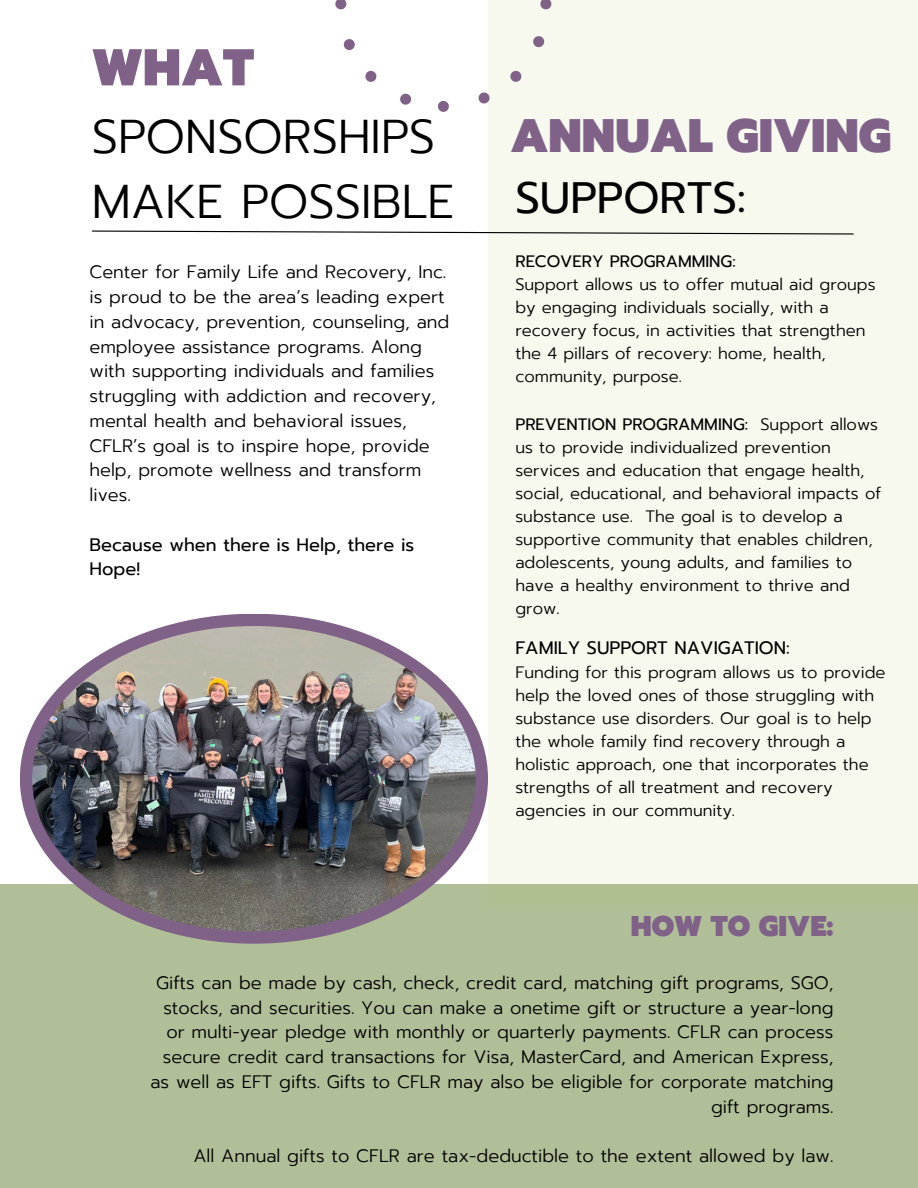
<style>
.page{position:relative;width:918px;height:1188px;background:#fff}
.page>*{position:absolute;margin:0;border:0;box-sizing:border-box;transform-origin:0 0}
.t1{font:900 51.75px "Prompt";color:#806289}
.t2{font:300 47.25px/65.2px "Prompt";color:#000}
.t3{font:900 46.8px "Prompt";color:#806289}
.t4{font:43.8px "Prompt";color:#000}
.t5{font:900 28.5px "Prompt";color:#806289}
.t6{font:300 18px/24.8px "Prompt";color:#000;text-align:right}
.t7{font:18px/24.8px "Prompt";color:#000}
.t8{font:300 16.5px/23px "Prompt";color:#000}
.t9{font:16.5px "Prompt";color:#000}
.s1{font-weight:400}
</style>
<div class="page">
<div style="left:0;top:884px;width:918px;height:304px;background:#b0bf98"></div>
<img style="left:20px;top:614px;width:468px;height:330px">
<div style="left:488px;top:0;width:430px;height:906px;background:#f7f9ef"></div>
<svg style="left:91px;top:230px;width:763px;height:5px"></svg>
<svg style="left:335px;top:0;width:216px;height:112px"></svg>
<h1 class="t1" style="left:92px;top:29px;width:164px">WHAT</h1>
<h2 class="t2" style="left:92px;top:105px;width:364px">SPONSORSHIPS<br>MAKE POSSIBLE</h2>
<h4 class="t6" style="left:89px;top:260px;width:361px;text-align:left">Center for Family Life and Recovery, Inc. is proud to be the area’s leading expert in advocacy, prevention, counseling, and employee assistance programs. Along with supporting individuals and families struggling with addiction and recovery, mental health and behavioral issues, CFLR’s goal is to inspire hope, provide help, promote wellness and transform lives.</h4>
<p class="t7" style="left:89px;top:532px;width:326px">Because when there is Help, there is<br>Hope!</p>
<h1 class="t3" style="left:510px;top:101px;width:382px">ANNUAL GIVING</h1>
<h3 class="t4" style="left:515px;top:165px;width:232px">SUPPORTS:</h3>
<p class="t9" style="left:515px;top:249px;width:222px">RECOVERY PROGRAMMING:</p>
<p class="t8" style="left:515px;top:273px;width:362px">Support allows us to offer mutual aid groups by engaging individuals socially, with a recovery focus, in activities that strengthen the 4 pillars of recovery: home, health, community, purpose.</p>
<p class="t8" style="left:515px;top:413px;width:367px"><span class="s1">PREVENTION PROGRAMMING:</span> Support allows us to provide individualized prevention services and education that engage health, social, educational, and behavioral impacts of substance use. The goal is to develop a supportive community that enables children, adolescents, young adults, and families to have a healthy environment to thrive and grow.</p>
<p class="t7" style="left:515px;top:636px;width:276px">FAMILY SUPPORT NAVIGATION:</p>
<p class="t8" style="left:515px;top:661px;width:372px">Funding for this program allows us to provide help the loved ones of those struggling with substance use disorders. Our goal is to help the whole family find recovery through a holistic approach, one that incorporates the strengths of all treatment and recovery agencies in our community.</p>
<p class="t5" style="left:631px;top:905px;width:204px">HOW TO GIVE:</p>
<p class="t6" style="left:150px;top:971px;width:684px">Gifts can be made by cash, check, credit card, matching gift programs, SGO, stocks, and securities. You can make a onetime gift or structure a year-long or multi-year pledge with monthly or quarterly payments. CFLR can process secure credit card transactions for Visa, MasterCard, and American Express, as well as EFT gifts. Gifts to CFLR may also be eligible for corporate matching gift programs.</p>
<p class="t6" style="left:193px;top:1144px;width:642px">All Annual gifts to CFLR are tax-deductible to the extent allowed by law.</p>
</div>
